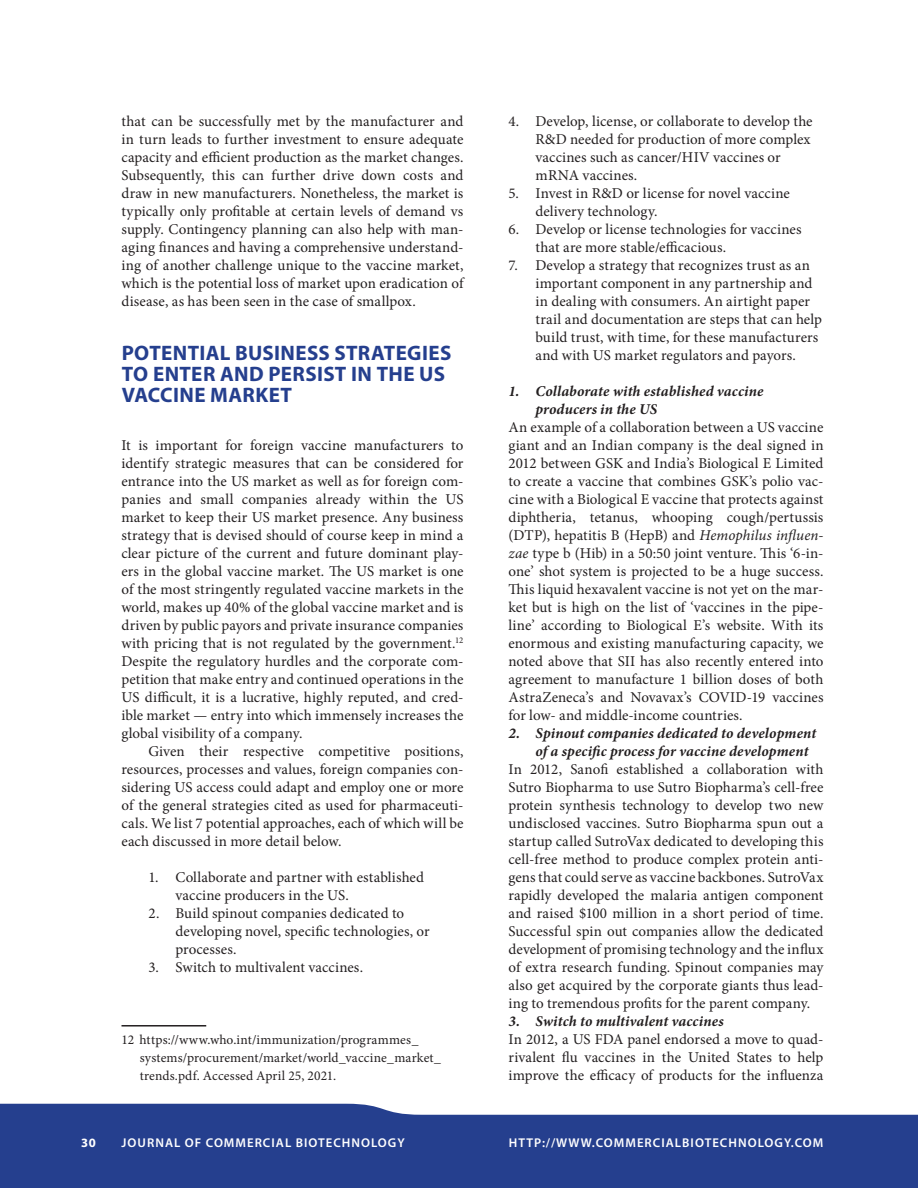
<style>
.page{position:relative;width:918px;height:1188px;background:#fff}
.page>*{position:absolute;margin:0;border:0;box-sizing:border-box;transform-origin:0 0}
.t1{font:700 21px/21px "Myriad Pro";letter-spacing:.015em;color:#253f8e}
.t2{font:15px/18px "Minion Pro";letter-spacing:.005em;color:#231f20;text-align:justify}
.t3{font:italic 700 15px/18px "Minion Pro";letter-spacing:.01em;color:#231f20}
.t4{font:13.5px/18px "Minion Pro";letter-spacing:.01em;color:#231f20}
.t5{font:600 12.75px "Myriad Pro";letter-spacing:.08em;color:#fff}
.t6{font:700 12.75px "Myriad Pro";color:#fff}
.s1{font-style:italic}
</style>
<div class="page">
<svg style="left:0;top:1104px;width:918px;height:84px;background:#354d96"></svg>
<hr style="left:122px;top:1025px;width:84px;height:2px;background:#231f20">
<p class="t2" style="left:122px;top:112px;width:344px">that can be successfully met by the manufacturer and in turn leads to further investment to ensure adequate capacity and efficient production as the market changes.<br>Subsequently, this can further drive down costs and draw in new manufacturers. Nonetheless, the market is typically only profitable at certain levels of demand vs supply. Contingency planning can also help with man&shy;aging finances and having a comprehensive understand&shy;ing of another challenge unique to the vaccine market, which is the potential loss of market upon eradication of disease, as has been seen in the case of smallpox.</p>
<h1 class="t1" style="left:122px;top:342px;width:329px">POTENTIAL BUSI NESS STRATEGI ES<br>TO ENTER AND PERSIST IN THE US<br>VACCINE MARKET</h1>
<p class="t2" style="left:122px;top:436px;width:344px">It is important for foreign vaccine manufacturers to identify strategic measures that can be considered for entrance into the US market as well as for foreign com&shy;panies and small companies already within the US market to keep their US market presence. Any business strategy that is devised should of course keep in mind a clear picture of the current and future dominant play&shy;ers in the global vaccine market. The US market is one of the most stringently regulated vaccine markets in the world, makes up 40% of the global vaccine market and is driven by public payors and private insurance companies with pricing that is not regulated by the government.<sup>12<br></sup>Despite the regulatory hurdles and the corporate com&shy;petition that make entry and continued operations in the US difficult, it is a lucrative, highly reputed, and cred&shy;ible market — entry into which immensely increases the global visibility of a company.</p>
<p class="t2" style="left:122px;top:742px;width:344px;text-indent:27px">Given their respective competitive positions, resources, processes and values, foreign companies con&shy;sidering US access could adapt and employ one or more of the general strategies cited as used for pharmaceuti&shy;cals. We list 7 potential approaches, each of which will be each discussed in more detail below.</p>
<p class="t2" style="left:176px;top:868px;width:250px;text-indent:-27px">1. Collaborate and partner with established vaccine producers in the US.</p>
<p class="t2" style="left:176px;top:904px;width:256px;text-align:left;text-indent:-27px">2. Build spinout companies dedicated to developing novel, specific technologies, or processes.</p>
<p class="t2" style="left:149px;top:958px;width:216px">3. Switch to multivalent vaccines.</p>
<p class="t4" style="left:140px;top:1031px;width:303px;text-indent:-18px">12 https://www.who.int/immunization/programmes_ systems/procurement/market/world_vaccine_market_ trends.pdf. Accessed April 25, 2021.</p>
<p class="t2" style="left:536px;top:112px;width:279px;text-align:left;text-indent:-27px">4. Develop, license, or collaborate to develop the R&amp;D needed for production of more complex vaccines such as cancer/HIV vaccines or mRNA vaccines.</p>
<p class="t2" style="left:536px;top:184px;width:256px;text-indent:-27px">5. Invest in R&amp;D or license for novel vaccine delivery technology.</p>
<p class="t2" style="left:536px;top:220px;width:268px;text-indent:-27px">6. Develop or license technologies for vaccines that are more stable/efficacious.</p>
<p class="t2" style="left:536px;top:256px;width:288px;text-align:left;text-indent:-27px">7. Develop a strategy that recognizes trust as an important component in any partnership and in dealing with consumers. An airtight paper trail and documentation are steps that can help build trust, with time, for these manufacturers and with US market regulators and payors.</p>
<p class="t3" style="left:536px;top:382px;width:229px;text-indent:-27px">1. Collaborate with established vaccine producers in the US</p>
<p class="t2" style="left:509px;top:418px;width:317px">An example of a collaboration between a US vaccine giant and an Indian company is the deal signed in 2012 between GSK and India’s Biological E Limited to create a vaccine that combines GSK’s polio vac&shy;cine with a Biological E vaccine that protects against diphtheria, tetanus, whooping cough/pertussis (DTP), hepatitis B (HepB) and <span class="s1">Hemophilus influen&shy;zae</span> type b (Hib) in a 50:50 joint venture. This ‘6-in&shy;one’ shot system is projected to be a huge success.<br>This liquid hexavalent vaccine is not yet on the mar&shy;ket but is high on the list of ‘vaccines in the pipe&shy;line’ according to Biological E’s website. With its enormous and existing manufacturing capacity, we noted above that SII has also recently entered into agreement to manufacture 1 billion doses of both AstraZeneca’s and Novavax’s COVID-19 vaccines for low- and middle-income countries.</p>
<p class="t3" style="left:536px;top:724px;width:282px;text-indent:-27px">2. Spinout companies dedicated to development of a specific process for vaccine development</p>
<p class="t2" style="left:509px;top:760px;width:317px">In 2012, Sanofi established a collaboration with Sutro Biopharma to use Sutro Biopharma’s cell-free protein synthesis technology to develop two new undisclosed vaccines. Sutro Biopharma spun out a startup called SutroVax dedicated to developing this cell-free method to produce complex protein anti&shy;gens that could serve as vaccine backbones. SutroVax rapidly developed the malaria antigen component and raised $100 million in a short period of time.<br>Successful spin out companies allow the dedicated development of promising technology and the influx of extra research funding. Spinout companies may also get acquired by the corporate giants thus lead&shy;ing to tremendous profits for the parent company.</p>
<p class="t3" style="left:509px;top:1012px;width:217px">3. Switch to multivalent vaccines</p>
<p class="t2" style="left:509px;top:1030px;width:317px">In 2012, a US FDA panel endorsed a move to quad&shy;rivalent flu vaccines in the United States to help improve the efficacy of products for the influenza</p>
<p class="t6" style="left:81px;top:1134px;width:16px">30</p>
<p class="t5" style="left:122px;top:1135px;width:285px">JOURNAL OF COMMERCIAL BIOTECHNOLOGY</p>
<p class="t5" style="left:509px;top:1135px;width:316px">HTTP://WWW.COMMERCIALBIOTECHNOLOGY.COM</p>
</div>
